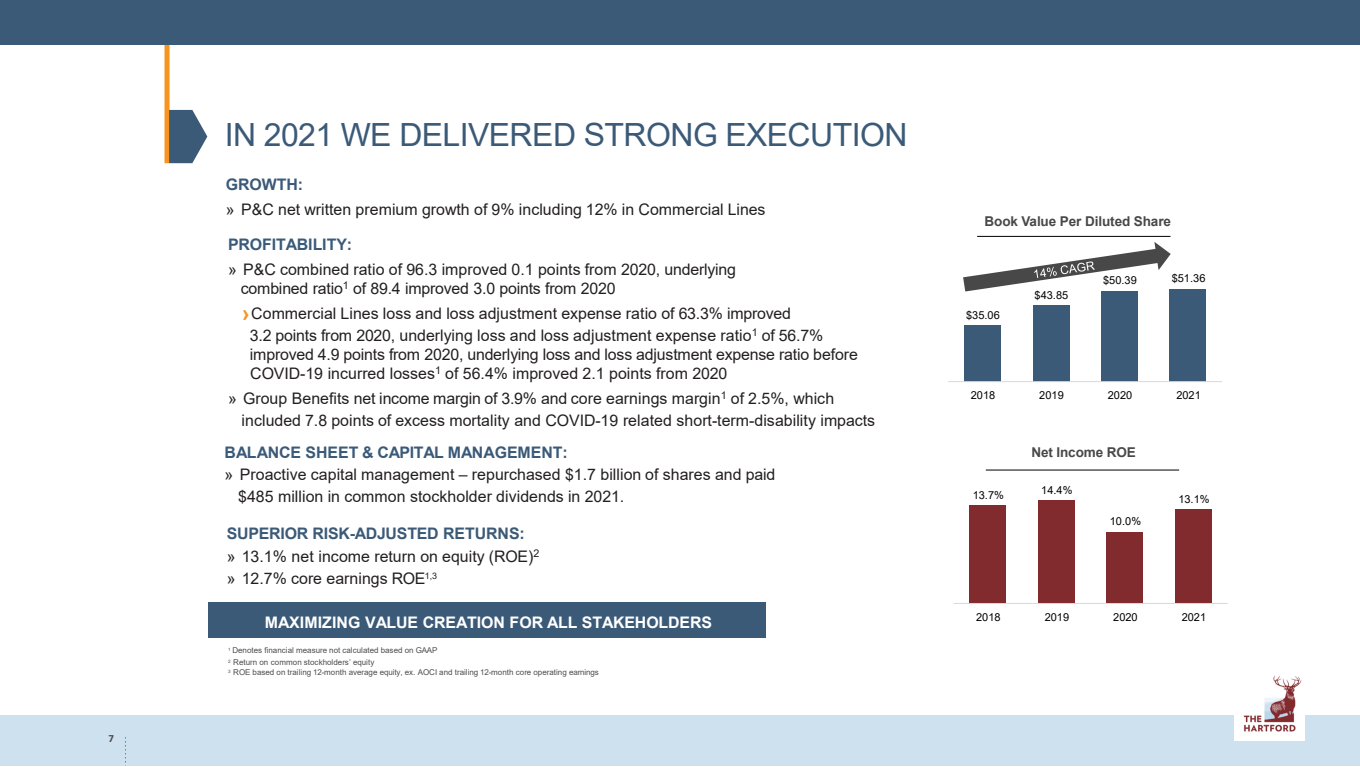
<style>
.page{position:relative;width:1360px;height:767px;background:#fff}
.page>*{position:absolute;margin:0;border:0;box-sizing:border-box;transform-origin:0 0}
.t1{font:31.9px "Arial";letter-spacing:-.015em;color:#3b5a78}
.t2{font:15.9px/22.1px "Arial";color:#231f20}
.t3{font:700 15.9px "Arial";letter-spacing:-.005em;color:#3b5a78}
.t4{font:700 15.9px "Arial";letter-spacing:-.005em;color:#fff}
.t5{font:700 13.5px "Arial";letter-spacing:-.005em;color:#484848}
.t6{font:11px "Arial";color:#000}
.t7{font:700 11px "Calibri";color:#484848}
.t8{font:8px "Arial";color:#4c4d4f}
.s1{font-family:"Calibri";font-weight:700;font-size:23px;color:#f7941f}
</style>
<div class="page">
<img style="left:1264px;top:675px;width:38px;height:40px">
<div style="left:165px;top:45px;width:5px;height:118px;background:#f7941f"></div>
<div style="left:0;top:715px;width:1360px;height:51px;background:#cee1ee"></div>
<svg style="left:125px;top:737px;width:1px;height:29px"></svg>
<div style="left:0;top:0;width:1360px;height:45px;background:#3b5a78"></div>
<svg style="left:169px;top:110px;width:38px;height:53px"></svg>
<div style="left:208px;top:602px;width:558px;height:36px;background:#3b5a78"></div>
<div style="left:964px;top:325px;width:37px;height:57px;background:#3a5a78"></div>
<div style="left:1033px;top:306px;width:36px;height:76px;background:#3a5a78"></div>
<div style="left:1101px;top:291px;width:37px;height:91px;background:#3a5a78"></div>
<div style="left:1170px;top:289px;width:36px;height:93px;background:#3a5a78"></div>
<hr style="left:948px;top:381px;width:274px;height:1px;background:#d9d9d9">
<hr style="left:977px;top:236px;width:193px;height:1px;background:#000">
<svg style="left:963px;top:242px;width:208px;height:49px"></svg>
<div style="left:970px;top:505px;width:36px;height:98px;background:#822b2f"></div>
<div style="left:1038px;top:500px;width:37px;height:103px;background:#822b2f"></div>
<div style="left:1107px;top:532px;width:36px;height:71px;background:#822b2f"></div>
<div style="left:1175px;top:510px;width:37px;height:93px;background:#822b2f"></div>
<hr style="left:954px;top:603px;width:274px;height:1px;background:#d9d9d9">
<hr style="left:986px;top:470px;width:193px;height:1px;background:#000">
<p class="t7" style="left:108px;top:731px;width:7px">7</p>
<h2 class="t1" style="left:225px;top:117px;width:684px">IN 2021 WE DELIVERED STRONG EXECUTION</h2>
<p class="t3" style="left:226px;top:176px;width:79px">GROWTH:</p>
<p class="t2" style="left:226px;top:198px;width:541px">» P&amp;C net written premium growth of 9% including 12% in Commercial Lines</p>
<p class="t3" style="left:228px;top:235px;width:126px">PROFITABILITY:</p>
<p class="t2" style="left:228px;top:258px;width:509px">» P&amp;C combined ratio of 96.3 improved 0.1 points from 2020, underlying</p>
<p class="t2" style="left:241px;top:277px;width:376px">combined ratio<sup>1</sup> of 89.4 improved 3.0 points from 2020</p>
<p class="t2" style="left:241px;top:303px;width:551px"><span class="s1">›</span>Commercial Lines loss and loss adjustment expense ratio of 63.3% improved</p>
<p class="t2" style="left:250px;top:324px;width:575px">3.2 points from 2020, underlying loss and loss adjustment expense ratio<sup>1</sup> of 56.7%</p>
<p class="t2" style="left:250px;top:343px;width:609px">improved 4.9 points from 2020, underlying loss and loss adjustment expense ratio before</p>
<p class="t2" style="left:250px;top:363px;width:479px">COVID-19 incurred losses<sup>1</sup> of 56.4% improved 2.1 points from 2020</p>
<p class="t2" style="left:242px;top:388px;width:635px;text-indent:-14px">» Group Benefits net income margin of 3.9% and core earnings margin<sup>1</sup> of 2.5%, which included 7.8 points of excess mortality and COVID-19 related short-term-disability impacts</p>
<p class="t3" style="left:225px;top:444px;width:345px">BALANCE SHEET &amp; CAPITAL MANAGEMENT:</p>
<p class="t2" style="left:225px;top:464px;width:552px">» Proactive capital management – repurchased $1.7 billion of shares and paid</p>
<p class="t2" style="left:238px;top:486px;width:388px">$485 million in common stockholder dividends in 2021.</p>
<p class="t3" style="left:227px;top:524px;width:300px">SUPERIOR RISK-ADJUSTED RETURNS:</p>
<p class="t2" style="left:227px;top:545px;width:314px">» 13.1% net income return on equity (ROE)<sup>2</sup></p>
<p class="t2" style="left:227px;top:567px;width:212px">» 12.7% core earnings ROE<sup>1,3</sup></p>
<p class="t4" style="left:265px;top:613px;width:449px">MAXIMIZING VALUE CREATION FOR ALL STAKEHOLDERS</p>
<p class="t8" style="left:228px;top:646px;width:211px"><sup>1</sup> Denotes financial measure not calculated based on GAAP</p>
<p class="t8" style="left:228px;top:657px;width:148px"><sup>2</sup> Return on common stockholders’ equity</p>
<p class="t8" style="left:228px;top:668px;width:372px"><sup>3</sup> ROE based on trailing 12-month average equity, ex. AOCI and trailing 12-month core operating earnings</p>
<p class="t5" style="left:984px;top:214px;width:188px">Book Value Per Diluted Share</p>
<p class="t6" style="left:966px;top:309px;width:35px">$35.06</p>
<p class="t6" style="left:1035px;top:289px;width:35px">$43.85</p>
<p class="t6" style="left:1103px;top:274px;width:35px">$50.39</p>
<p class="t6" style="left:1172px;top:272px;width:35px">$51.36</p>
<p class="t6" style="left:971px;top:389px;width:26px">2018</p>
<p class="t6" style="left:1039px;top:389px;width:26px">2019</p>
<p class="t6" style="left:1108px;top:389px;width:26px">2020</p>
<p class="t6" style="left:1176px;top:389px;width:26px">2021</p>
<p class="t6" style="left:973px;top:489px;width:33px">13.7%</p>
<p class="t5" style="left:1031px;top:445px;width:106px">Net Income ROE</p>
<p class="t6" style="left:1041px;top:484px;width:33px">14.4%</p>
<p class="t6" style="left:1110px;top:515px;width:33px">10.0%</p>
<p class="t6" style="left:1178px;top:493px;width:33px">13.1%</p>
<p class="t6" style="left:976px;top:611px;width:26px">2018</p>
<p class="t6" style="left:1045px;top:611px;width:26px">2019</p>
<p class="t6" style="left:1113px;top:611px;width:26px">2020</p>
<p class="t6" style="left:1182px;top:611px;width:26px">2021</p>
</div>
